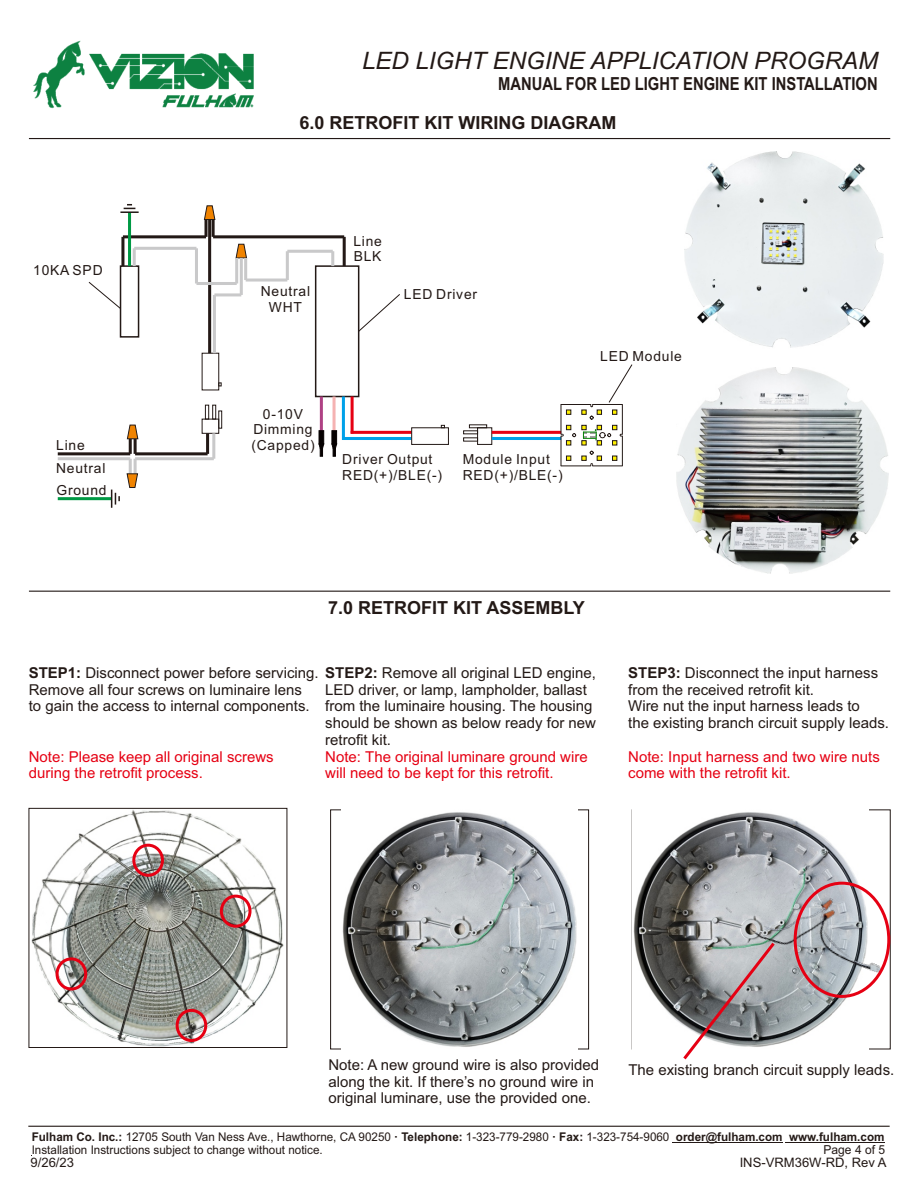
<style>
.page{position:relative;width:918px;height:1188px;background:#fff}
.page>*{position:absolute;margin:0;border:0;box-sizing:border-box;transform-origin:0 0}
.t1{font:italic 24px "Arial";color:#231916}
.t2{font:700 18px "Arial";color:#231916}
.t3{font:700 18px "Arial Narrow";color:#231916}
.t4{font:15px/16.8px "Arial";color:#231916}
.t5{font:15px/16.8px "Arial";color:#e60013}
.t6{font:13.8px/15.5px "Arial";letter-spacing:.055em;color:#231916}
.t7{font:13.05px "Arial";color:#231916}
.t8{font:12.3px "Arial";color:#231916}
.t9{font:12px/13.4px "Arial";color:#231916}
.s1{font-weight:700}
</style>
<div class="page">
<hr style="left:29px;top:138px;width:861px;height:1px;background:#231916">
<hr style="left:676px;top:1142px;width:107px;height:1px;background:#231916">
<hr style="left:789px;top:1142px;width:96px;height:1px;background:#231916">
<hr style="left:28px;top:1126px;width:862px;height:1px;background:#231916">
<img style="left:33px;top:40px;width:221px;height:69px">
<div style="left:315px;top:265px;width:44px;height:132px;border:2px solid #231916"></div>
<hr style="left:342px;top:397px;width:3px;height:43px;background:#00a1e9">
<hr style="left:351px;top:397px;width:3px;height:37px;background:#e60013">
<hr style="left:351px;top:431px;width:61px;height:3px;background:#e60013">
<hr style="left:342px;top:437px;width:69px;height:3px;background:#00a1e9">
<hr style="left:320px;top:397px;width:3px;height:43px;background:#af4284">
<hr style="left:333px;top:397px;width:3px;height:43px;background:#f5b2b2">
<div style="left:411px;top:427px;width:38px;height:18px;border:1px solid #231916"></div>
<div style="left:477px;top:427px;width:15px;height:18px;border:1px solid #231916"></div>
<div style="left:469px;top:424px;width:18px;height:4px;border:1px solid #231916"></div>
<hr style="left:492px;top:437px;width:69px;height:3px;background:#00a1e9">
<hr style="left:492px;top:431px;width:69px;height:3px;background:#e60013">
<div style="left:120px;top:265px;width:19px;height:73px;border:2px solid #231916"></div>
<div style="left:202px;top:353px;width:17px;height:37px;border:1px solid #231916"></div>
<svg style="left:218px;top:382px;width:4px;height:4px"></svg>
<div style="left:202px;top:419px;width:17px;height:15px;border:1px solid #231916"></div>
<div style="left:212px;top:405px;width:4px;height:15px;border:1px solid #231916"></div>
<div style="left:205px;top:405px;width:4px;height:15px;border:1px solid #231916"></div>
<div style="left:218px;top:411px;width:4px;height:18px;border:1px solid #231916"></div>
<hr style="left:343px;top:237px;width:3px;height:29px;background:#231916">
<hr style="left:213px;top:235px;width:131px;height:3px;background:#231916">
<hr style="left:212px;top:220px;width:3px;height:17px;background:#231916">
<hr style="left:208px;top:220px;width:3px;height:133px;background:#231916">
<hr style="left:205px;top:220px;width:3px;height:17px;background:#231916">
<hr style="left:123px;top:235px;width:83px;height:3px;background:#231916">
<hr style="left:121px;top:237px;width:3px;height:29px;background:#231916">
<svg style="left:203px;top:205px;width:13px;height:15px"></svg>
<svg style="left:235px;top:243px;width:13px;height:16px"></svg>
<hr style="left:133px;top:248px;width:3px;height:18px;background:#c9c9ca">
<hr style="left:134px;top:247px;width:62px;height:3px;background:#c9c9ca">
<hr style="left:195px;top:248px;width:3px;height:36px;background:#c9c9ca">
<hr style="left:196px;top:282px;width:41px;height:3px;background:#c9c9ca">
<hr style="left:235px;top:258px;width:3px;height:26px;background:#c9c9ca">
<hr style="left:244px;top:258px;width:3px;height:22px;background:#c9c9ca">
<hr style="left:246px;top:279px;width:41px;height:3px;background:#c9c9ca">
<hr style="left:286px;top:251px;width:3px;height:29px;background:#c9c9ca">
<hr style="left:287px;top:250px;width:46px;height:3px;background:#c9c9ca">
<hr style="left:331px;top:251px;width:3px;height:15px;background:#c9c9ca">
<hr style="left:240px;top:258px;width:3px;height:37px;background:#c9c9ca">
<hr style="left:214px;top:293px;width:27px;height:3px;background:#c9c9ca">
<hr style="left:213px;top:295px;width:3px;height:58px;background:#c9c9ca">
<hr style="left:128px;top:212px;width:3px;height:54px;background:#094">
<svg style="left:120px;top:204px;width:19px;height:9px"></svg>
<svg style="left:357px;top:293px;width:43px;height:40px"></svg>
<svg style="left:88px;top:281px;width:34px;height:29px"></svg>
<hr style="left:206px;top:433px;width:3px;height:21px;background:#231916">
<hr style="left:212px;top:433px;width:3px;height:26px;background:#c9c9ca">
<hr style="left:135px;top:452px;width:73px;height:3px;background:#231916">
<hr style="left:135px;top:457px;width:79px;height:3px;background:#c9c9ca">
<hr style="left:134px;top:439px;width:3px;height:15px;background:#231916">
<hr style="left:58px;top:452px;width:72px;height:3px;background:#231916">
<hr style="left:129px;top:439px;width:3px;height:15px;background:#231916">
<hr style="left:134px;top:459px;width:3px;height:15px;background:#c9c9ca">
<hr style="left:129px;top:459px;width:3px;height:15px;background:#c9c9ca">
<hr style="left:58px;top:457px;width:72px;height:3px;background:#c9c9ca">
<svg style="left:126px;top:473px;width:13px;height:15px"></svg>
<svg style="left:126px;top:424px;width:13px;height:16px"></svg>
<hr style="left:58px;top:497px;width:54px;height:3px;background:#094">
<svg style="left:111px;top:490px;width:9px;height:18px"></svg>
<svg style="left:561px;top:364px;width:72px;height:102px"></svg>
<img style="left:685px;top:151px;width:199px;height:197px">
<img style="left:677px;top:367px;width:211px;height:207px">
<hr style="left:29px;top:591px;width:861px;height:1px;background:#231916">
<img style="left:31px;top:810px;width:253px;height:236px">
<div style="left:29px;top:808px;width:258px;height:240px;border:1px solid #231916"></div>
<div style="left:56px;top:957px;width:31px;height:34px;border:3px solid #e60013;border-radius:50%"></div>
<div style="left:176px;top:1009px;width:31px;height:33px;border:3px solid #e60013;border-radius:50%"></div>
<div style="left:220px;top:895px;width:32px;height:33px;border:3px solid #e60013;border-radius:50%"></div>
<div style="left:132px;top:844px;width:32px;height:33px;border:3px solid #e60013;border-radius:50%"></div>
<div style="left:330px;top:809px;width:259px;height:240px;border:1px solid #231916"></div>
<img style="left:342px;top:810px;width:236px;height:239px">
<img style="left:633px;top:812px;width:232px;height:232px">
<img style="left:741px;top:872px;width:150px;height:119px">
<div style="left:794px;top:882px;width:96px;height:116px;border:3px solid #e60013;border-radius:50%"></div>
<svg style="left:680px;top:939px;width:98px;height:121px;background:#9d989a"></svg>
<svg style="left:318px;top:430px;width:7px;height:27px"></svg>
<svg style="left:331px;top:430px;width:7px;height:27px"></svg>
<h1 class="t1" style="left:362px;top:51px;width:518px">LED LIGHT ENGINE APPLICATION PROGRAM</h1>
<p class="t3" style="left:498px;top:76px;width:381px">MANUAL FOR LED LIGHT ENGINE KIT INSTALLATION</p>
<p class="t2" style="left:299px;top:116px;width:319px">6.0 RETROFIT KIT WIRING DIAGRAM</p>
<p class="t6" style="left:33px;top:263px;width:71px">10KA SPD</p>
<p class="t6" style="left:56px;top:436px;width:52px;line-height:22.4px">Line<br>Neutral<br>Ground</p>
<p class="t6" style="left:261px;top:285px;width:51px;text-align:center">Neutral<br>WHT</p>
<p class="t6" style="left:353px;top:234px;width:30px">Line<br>BLK</p>
<p class="t6" style="left:404px;top:288px;width:75px">LED Driver</p>
<p class="t6" style="left:251px;top:407px;width:65px;text-align:center">0-10V<br>Dimming (Capped)</p>
<p class="t6" style="left:342px;top:453px;width:101px">Driver Output<br>RED(+)/BLE(-)</p>
<p class="t6" style="left:463px;top:453px;width:101px">Module Input<br>RED(+)/BLE(-)</p>
<p class="t6" style="left:600px;top:350px;width:83px">LED Module</p>
<p class="t2" style="left:328px;top:601px;width:258px">7.0 RETROFIT KIT ASSEMBLY</p>
<p class="t4" style="left:29px;top:665px;width:569px"><span class="s1">STEP1:</span> Disconnect power before servicing. <span class="s1">STEP2:</span> Remove all original LED engine,<br>Remove all four screws on luminaire lens<br>to gain the access to internal components.</p>
<p class="t5" style="left:29px;top:749px;width:247px">Note: Please keep all original screws during the retrofit process.</p>
<p class="t4" style="left:325px;top:682px;width:272px">LED driver, or lamp, lampholder, ballast from the luminaire housing. The housing should be shown as below ready for new retrofit kit.</p>
<p class="t5" style="left:325px;top:749px;width:264px">Note: The original luminare ground wire will need to be kept for this retrofit.</p>
<p class="t4" style="left:628px;top:665px;width:262px"><span class="s1">STEP3:</span> Disconnect the input harness from the received retrofit kit.<br>Wire nut the input harness leads to<br>the existing branch circuit supply leads.</p>
<p class="t5" style="left:628px;top:749px;width:253px">Note: Input harness and two wire nuts come with the retrofit kit.</p>
<p class="t4" style="left:328px;top:1057px;width:272px">Note: A new ground wire is also provided</p>
<p class="t4" style="left:628px;top:1062px;width:267px">The existing branch circuit supply leads.</p>
<p class="t4" style="left:328px;top:1074px;width:267px">along the kit. If there’s no ground wire in original luminare, use the provided one.</p>
<p class="t9" style="left:32px;top:1131px;width:854px"><span class="s1">Fulham Co. Inc.:</span> 12705 South Van Ness Ave., Hawthorne, CA 90250 <span class="s1">· Telephone:</span> 1-323-779-2980 <span class="s1">· Fax:</span> 1-323-754-9060 <span class="s1">order@fulham.com www.fulham.com<br></span>Installation Instructions subject to change without notice.</p>
<p class="t8" style="left:824px;top:1145px;width:63px">Page 4 of 5</p>
<p class="t7" style="left:31px;top:1157px;width:45px">9/26/23</p>
<p class="t7" style="left:740px;top:1158px;width:148px">INS-VRM36W-RD, Rev A</p>
</div>
